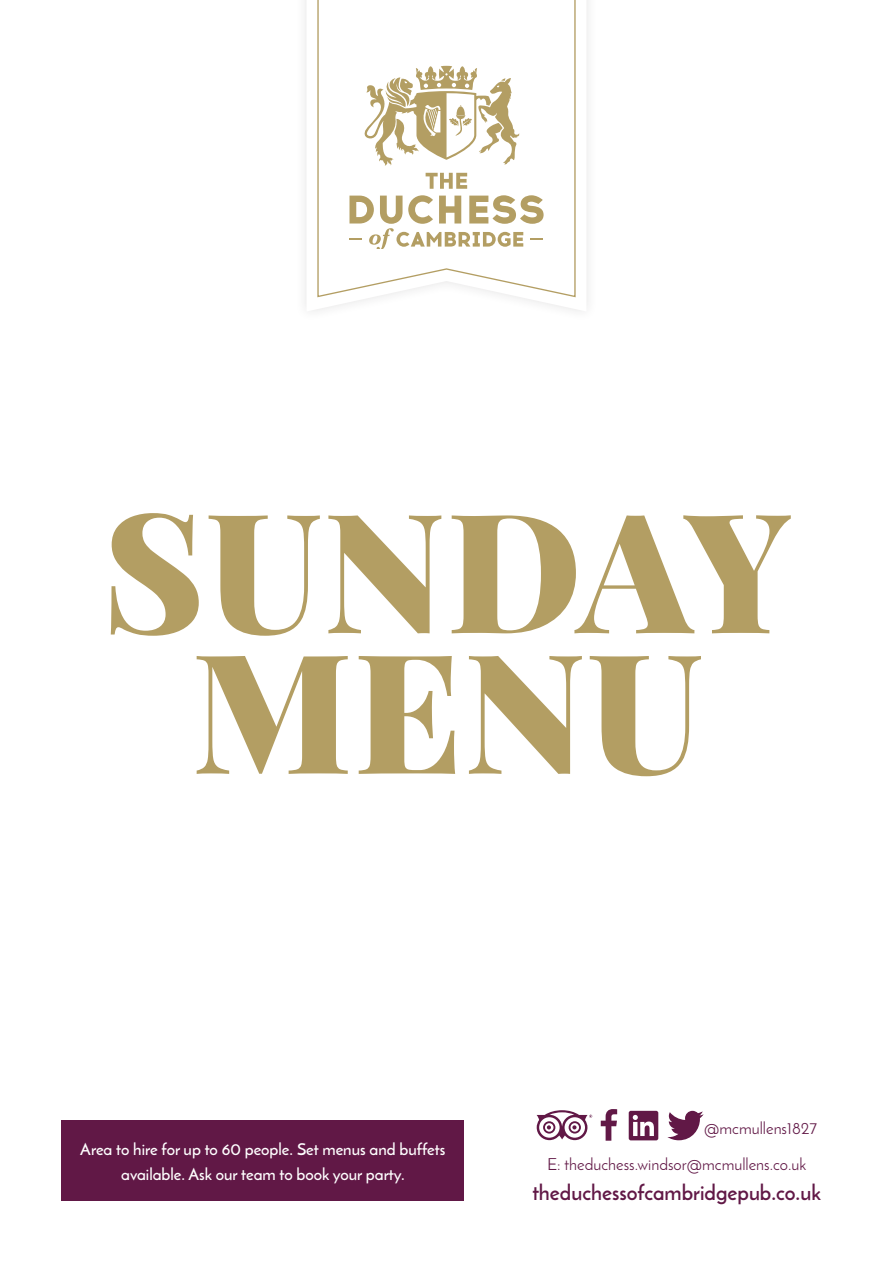
<style>
.page{position:relative;width:893px;height:1263px;background:#fff}
.page>*{position:absolute;margin:0;border:0;box-sizing:border-box;transform-origin:0 0}
.t1{font:900 166.5px/140.6px "Playfair Display";letter-spacing:.01em;color:#b39e63;text-align:center}
.t2{font:700 21px "Josefin Sans";color:#611846}
.t3{font:600 16.5px/25.5px "Josefin Sans";color:#fff;text-align:center}
.t4{font:16.5px "Josefin Sans";color:#611846}
</style>
<div class="page">
<svg style="left:317px;top:0;width:259px;height:298px"></svg>
<svg style="left:537px;top:1110px;width:55px;height:30px"></svg>
<svg style="left:601px;top:1109px;width:16px;height:32px"></svg>
<svg style="left:667px;top:1111px;width:37px;height:29px"></svg>
<svg style="left:629px;top:1111px;width:29px;height:29px"></svg>
<div style="left:62px;top:1120px;width:402px;height:81px;background:#611846"></div>
<p class="t1" style="left:103px;top:499px;width:691px">SUNDAY<br>MENU</p>
<p class="t3" style="left:80px;top:1136px;width:367px">Area to hire for up to 60 people. Set menus and buffets available. Ask our team to book your party.</p>
<p class="t4" style="left:704px;top:1118px;width:115px">@mcmullens1827</p>
<p class="t4" style="left:547px;top:1155px;width:261px">E: theduchess.windsor@mcmullens.co.uk</p>
<p class="t2" style="left:532px;top:1180px;width:290px">theduchessofcambridgepub.co.uk</p>
</div>
